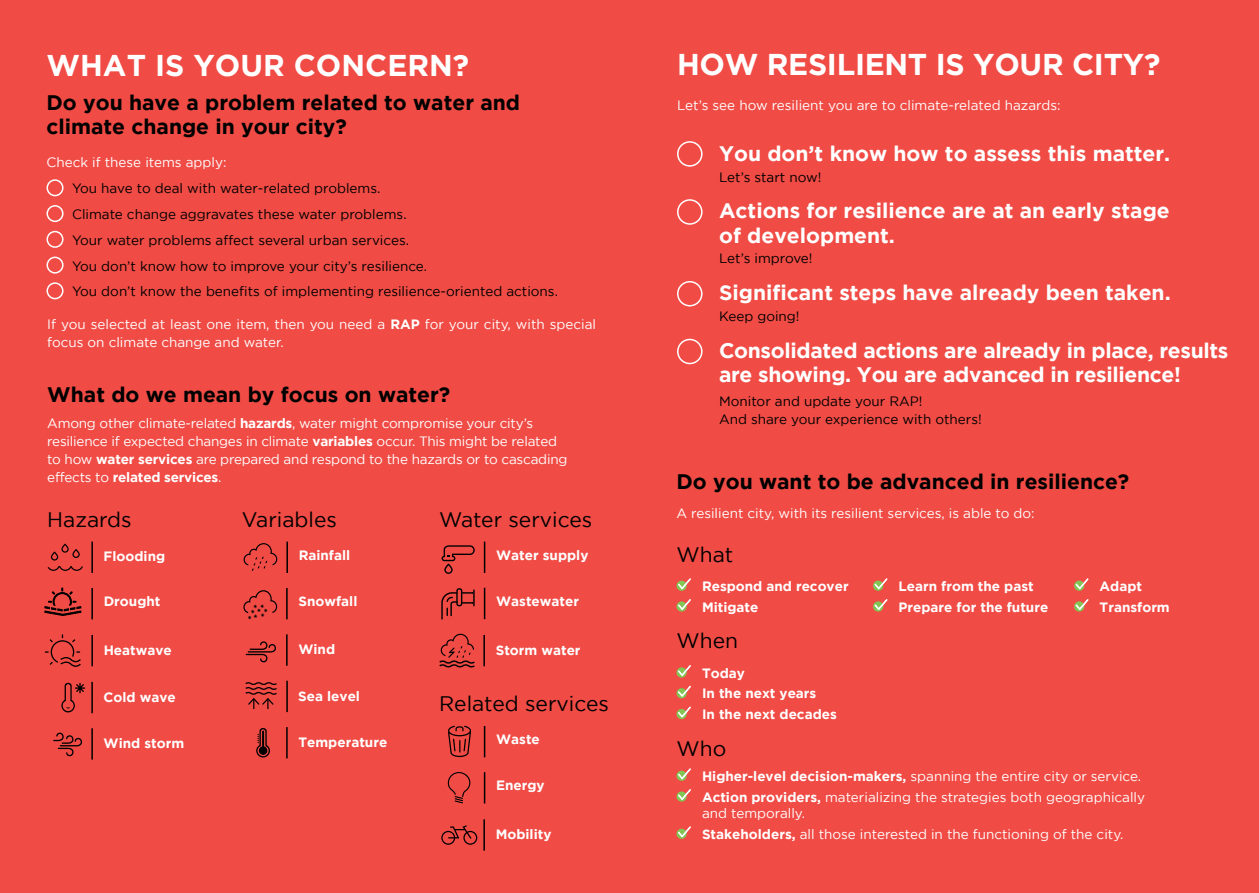
<style>
.page{position:relative;width:1259px;height:893px;background:#f04b45}
.page>*{position:absolute;margin:0;border:0;box-sizing:border-box;transform-origin:0 0}
.t1{font:700 30px "Gotham";letter-spacing:-.01em;color:#fff}
.t2{font:700 21px/24px "Gotham";color:#fff}
.t3{font:700 21px/24px "Gotham";color:#000}
.t4{font:21px "Gotham";color:#000}
.t5{font:13.5px/18px "Gotham";color:#fff}
.t6{font:13.5px/25.8px "Gotham";color:#000}
.t7{font:700 13.5px/20.7px "Gotham";color:#fff}
.s1{font-weight:700}
</style>
<div class="page">
<div style="left:47px;top:179px;width:17px;height:17px;border:2px solid #fff;border-radius:50%"></div>
<div style="left:47px;top:205px;width:17px;height:17px;border:2px solid #fff;border-radius:50%"></div>
<div style="left:47px;top:231px;width:17px;height:17px;border:2px solid #fff;border-radius:50%"></div>
<div style="left:47px;top:257px;width:17px;height:17px;border:2px solid #fff;border-radius:50%"></div>
<div style="left:47px;top:282px;width:17px;height:17px;border:2px solid #fff;border-radius:50%"></div>
<hr style="left:286px;top:634px;width:2px;height:32px;background:#000">
<svg style="left:246px;top:641px;width:30px;height:21px"></svg>
<hr style="left:286px;top:588px;width:2px;height:31px;background:#000">
<hr style="left:286px;top:542px;width:2px;height:31px;background:#000">
<svg style="left:244px;top:543px;width:33px;height:28px"></svg>
<hr style="left:286px;top:727px;width:2px;height:31px;background:#000">
<svg style="left:256px;top:728px;width:14px;height:29px"></svg>
<hr style="left:286px;top:681px;width:2px;height:31px;background:#000">
<svg style="left:245px;top:682px;width:32px;height:27px"></svg>
<svg style="left:243px;top:590px;width:34px;height:29px"></svg>
<svg style="left:439px;top:634px;width:36px;height:34px"></svg>
<hr style="left:484px;top:588px;width:1px;height:31px;background:#000">
<svg style="left:441px;top:588px;width:33px;height:32px"></svg>
<hr style="left:483px;top:635px;width:2px;height:31px;background:#000">
<hr style="left:484px;top:542px;width:1px;height:31px;background:#000">
<svg style="left:441px;top:545px;width:34px;height:29px"></svg>
<hr style="left:484px;top:726px;width:1px;height:31px;background:#000">
<svg style="left:448px;top:726px;width:23px;height:31px"></svg>
<hr style="left:484px;top:772px;width:1px;height:31px;background:#000">
<svg style="left:448px;top:772px;width:22px;height:31px"></svg>
<hr style="left:483px;top:819px;width:2px;height:32px;background:#000">
<svg style="left:441px;top:825px;width:36px;height:20px"></svg>
<hr style="left:91px;top:728px;width:2px;height:32px;background:#000">
<svg style="left:53px;top:733px;width:29px;height:23px"></svg>
<svg style="left:48px;top:544px;width:35px;height:27px"></svg>
<hr style="left:91px;top:542px;width:2px;height:31px;background:#000">
<svg style="left:45px;top:634px;width:36px;height:33px"></svg>
<hr style="left:91px;top:635px;width:2px;height:31px;background:#000">
<hr style="left:91px;top:588px;width:2px;height:31px;background:#000">
<svg style="left:45px;top:588px;width:36px;height:28px"></svg>
<hr style="left:91px;top:682px;width:2px;height:31px;background:#000">
<svg style="left:61px;top:683px;width:24px;height:29px"></svg>
<div style="left:677px;top:141px;width:25px;height:26px;border:2px solid #fff;border-radius:50%"></div>
<div style="left:677px;top:199px;width:25px;height:26px;border:2px solid #fff;border-radius:50%"></div>
<div style="left:677px;top:281px;width:25px;height:25px;border:2px solid #fff;border-radius:50%"></div>
<div style="left:677px;top:339px;width:25px;height:25px;border:2px solid #fff;border-radius:50%"></div>
<svg style="left:677px;top:578px;width:14px;height:13px"></svg>
<svg style="left:874px;top:578px;width:14px;height:13px"></svg>
<svg style="left:1075px;top:578px;width:14px;height:13px"></svg>
<svg style="left:677px;top:599px;width:14px;height:12px"></svg>
<svg style="left:874px;top:599px;width:14px;height:12px"></svg>
<svg style="left:1075px;top:599px;width:14px;height:12px"></svg>
<svg style="left:677px;top:665px;width:14px;height:12px"></svg>
<svg style="left:677px;top:685px;width:14px;height:13px"></svg>
<svg style="left:677px;top:706px;width:14px;height:13px"></svg>
<svg style="left:677px;top:768px;width:14px;height:13px"></svg>
<svg style="left:677px;top:789px;width:14px;height:12px"></svg>
<svg style="left:677px;top:826px;width:14px;height:13px"></svg>
<h1 class="t1" style="left:46px;top:48px;width:424px">WHAT IS YOUR CONCERN?</h1>
<h2 class="t3" style="left:46px;top:90px;width:475px">Do you have a problem related to water and climate change in your city?</h2>
<p class="t5" style="left:46px;top:153px;width:181px">Check if these items apply:</p>
<p class="t6" style="left:72px;top:175px;width:487px">You have to deal with water-related problems.<br>Climate change aggravates these water problems.<br>Your water problems affect several urban services.<br>You don’t know how to improve your city’s resilience.<br>You don’t know the benefits of implementing resilience-oriented actions.</p>
<p class="t5" style="left:47px;top:315px;width:550px">If you selected at least one item, then you need a <span class="s1">RAP</span> for your city, with special focus on climate change and water.</p>
<h2 class="t3" style="left:47px;top:382px;width:404px">What do we mean by focus on water?</h2>
<p class="t5" style="left:47px;top:414px;width:522px">Among other climate-related <span class="s1">hazards</span>, water might compromise your city’s resilience if expected changes in climate <span class="s1">variables</span> occur. This might be related to how <span class="s1">water services</span> are prepared and respond to the hazards or to cascading effects to <span class="s1">related services</span>.</p>
<h2 class="t4" style="left:47px;top:508px;width:86px">Hazards</h2>
<h2 class="t4" style="left:242px;top:508px;width:96px">Variables</h2>
<h2 class="t4" style="left:439px;top:508px;width:155px">Water services</h2>
<p class="t7" style="left:104px;top:546px;width:63px">Flooding</p>
<p class="t7" style="left:299px;top:544px;width:53px">Rainfall</p>
<p class="t7" style="left:496px;top:544px;width:94px">Water supply</p>
<p class="t7" style="left:104px;top:590px;width:58px">Drought</p>
<p class="t7" style="left:298px;top:590px;width:60px">Snowfall</p>
<p class="t7" style="left:496px;top:590px;width:84px">Wastewater</p>
<p class="t7" style="left:104px;top:639px;width:70px">Heatwave</p>
<p class="t7" style="left:298px;top:639px;width:38px">Wind</p>
<p class="t7" style="left:496px;top:639px;width:86px">Storm water</p>
<p class="t7" style="left:104px;top:686px;width:74px">Cold wave</p>
<p class="t7" style="left:104px;top:733px;width:82px">Wind storm</p>
<p class="t7" style="left:298px;top:685px;width:63px">Sea level</p>
<p class="t7" style="left:298px;top:731px;width:90px">Temperature</p>
<h2 class="t4" style="left:439px;top:692px;width:171px">Related services</h2>
<p class="t7" style="left:496px;top:728px;width:45px">Waste</p>
<p class="t7" style="left:496px;top:775px;width:50px">Energy</p>
<p class="t7" style="left:496px;top:824px;width:57px">Mobility</p>
<h1 class="t1" style="left:677px;top:47px;width:485px">HOW RESILIENT IS YOUR CITY?</h1>
<p class="t5" style="left:677px;top:96px;width:385px">Let’s see how resilient you are to climate-related hazards:</p>
<h2 class="t2" style="left:719px;top:141px;width:453px">You don’t know how to assess this matter.</h2>
<p class="t6" style="left:719px;top:164px;width:104px">Let’s start now!</p>
<h2 class="t2" style="left:719px;top:199px;width:452px">Actions for resilience are at an early stage of development.</h2>
<p class="t6" style="left:719px;top:246px;width:95px">Let’s improve!</p>
<h2 class="t2" style="left:719px;top:280px;width:453px">Significant steps have already been taken.</h2>
<p class="t6" style="left:719px;top:303px;width:82px">Keep going!</p>
<h2 class="t2" style="left:719px;top:338px;width:511px">Consolidated actions are already in place, results are showing. You are advanced in resilience!</h2>
<p class="t6" style="left:719px;top:392px;width:264px;line-height:18px">Monitor and update your RAP!<br>And share your experience with others!</p>
<h2 class="t3" style="left:676px;top:469px;width:454px">Do you want to be advanced in resilience?</h2>
<p class="t5" style="left:676px;top:504px;width:360px">A resilient city, with its resilient services, is able to do:</p>
<h2 class="t4" style="left:676px;top:542px;width:58px">What</h2>
<p class="t7" style="left:702px;top:575px;width:148px">Respond and recover</p>
<p class="t7" style="left:898px;top:575px;width:137px">Learn from the past</p>
<p class="t7" style="left:1099px;top:575px;width:44px">Adapt</p>
<p class="t7" style="left:702px;top:596px;width:58px">Mitigate</p>
<p class="t7" style="left:898px;top:596px;width:151px">Prepare for the future</p>
<p class="t7" style="left:1099px;top:596px;width:72px">Transform</p>
<h2 class="t4" style="left:676px;top:629px;width:63px">When</h2>
<p class="t7" style="left:702px;top:662px;width:136px">Today<br>In the next years<br>In the next decades</p>
<h2 class="t4" style="left:676px;top:737px;width:51px">Who</h2>
<p class="t5" style="left:702px;top:765px;width:445px;line-height:20.7px"><span class="s1">Higher-level decision-makers,</span> spanning the entire city or service.<br><span class="s1">Action providers,</span> materializing the strategies both geographically</p>
<p class="t5" style="left:702px;top:803px;width:423px;line-height:20.7px">and temporally.<br><span class="s1">Stakeholders,</span> all those interested in the functioning of the city.</p>
</div>
